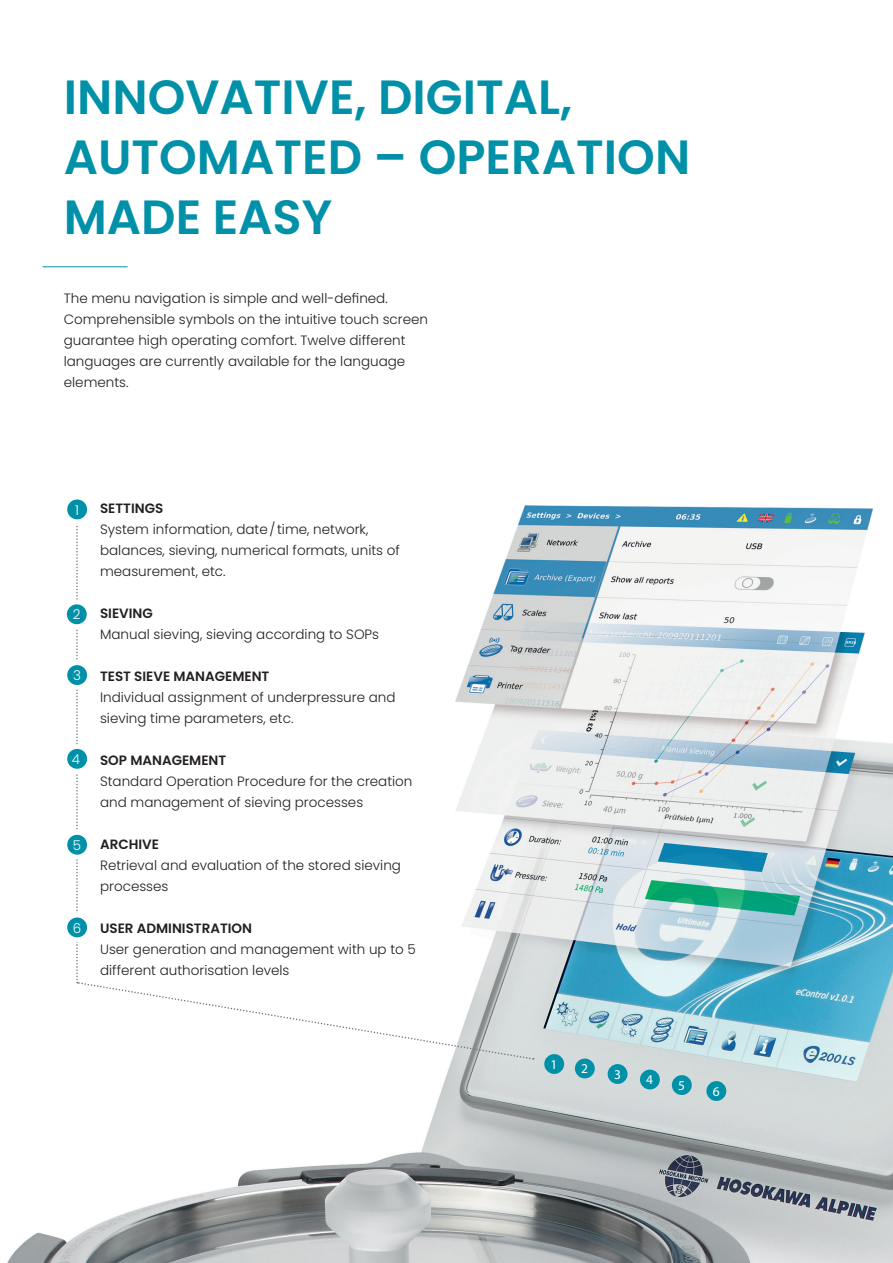
<style>
.page{position:relative;width:893px;height:1263px;background:#fff}
.page>*{position:absolute;margin:0;border:0;box-sizing:border-box;transform-origin:0 0}
.Headline_20pt{font:600 48px/60px "Poppins";color:#0091a9}
.Subhead_Copy{font:300 13.5px/21px "Poppins";color:#231f20}
.t1{font:13.5px "Myriad Pro";color:#fff}
.t2{font:300 13.5px "Poppins";color:#fff}
.s1{font-weight:600}
</style>
<div class="page">
<img style="left:7px;top:505px;width:886px;height:758px">
<div style="left:544px;top:1054px;width:20px;height:20px;background:#0091a9;border-radius:50%"></div>
<div style="left:575px;top:1058px;width:20px;height:20px;background:#0091a9;border-radius:50%"></div>
<div style="left:608px;top:1064px;width:19px;height:20px;background:#0091a9;border-radius:50%"></div>
<div style="left:640px;top:1069px;width:20px;height:20px;background:#0091a9;border-radius:50%"></div>
<div style="left:672px;top:1075px;width:20px;height:20px;background:#0091a9;border-radius:50%"></div>
<div style="left:706px;top:1081px;width:20px;height:20px;background:#0091a9;border-radius:50%"></div>
<svg style="left:76px;top:509px;width:458px;height:551px"></svg>
<svg style="left:65px;top:497px;width:24px;height:25px"></svg>
<div style="left:63px;top:495px;width:29px;height:29px;border:4px solid #fff;border-radius:50%"></div>
<svg style="left:65px;top:602px;width:24px;height:24px"></svg>
<div style="left:62px;top:600px;width:29px;height:29px;border:4px solid #fff;border-radius:50%"></div>
<svg style="left:65px;top:663px;width:24px;height:24px"></svg>
<div style="left:63px;top:661px;width:29px;height:28px;border:4px solid #fff;border-radius:50%"></div>
<svg style="left:65px;top:747px;width:24px;height:24px"></svg>
<div style="left:63px;top:744px;width:29px;height:29px;border:4px solid #fff;border-radius:50%"></div>
<svg style="left:65px;top:832px;width:24px;height:25px"></svg>
<div style="left:63px;top:830px;width:29px;height:29px;border:4px solid #fff;border-radius:50%"></div>
<svg style="left:65px;top:915px;width:24px;height:25px"></svg>
<div style="left:63px;top:913px;width:29px;height:29px;border:4px solid #fff;border-radius:50%"></div>
<hr style="left:43px;top:266px;width:85px;height:1px;background:#0091a9">
<p class="Headline_20pt" style="left:64px;top:68px;width:510px">INNOVATIVE, DIGITAL,</p>
<p class="Headline_20pt" style="left:64px;top:128px;width:628px">AUTOMATED – OPERATION<br>MADE EASY</p>
<p class="Subhead_Copy" style="left:64px;top:288px;width:366px">The menu navigation is simple and well-defined.<br>Comprehensible symbols on the intuitive touch screen guarantee high operating comfort. Twelve different languages are currently available for the language elements.</p>
<p class="t2" style="left:75px;top:502px;width:5px">1</p>
<p class="t2" style="left:73px;top:606px;width:9px">2</p>
<p class="t2" style="left:73px;top:668px;width:9px">3</p>
<p class="t2" style="left:72px;top:752px;width:10px">4</p>
<p class="t2" style="left:73px;top:837px;width:10px">5</p>
<p class="t2" style="left:73px;top:920px;width:10px">6</p>
<p class="Subhead_Copy" style="left:100px;top:498px;width:270px"><span class="s1">SETTINGS<br></span>System information, date/ time, network,</p>
<p class="Subhead_Copy" style="left:100px;top:540px;width:301px">balances, sieving, numerical formats, units of measurement, etc.</p>
<p class="Subhead_Copy" style="left:100px;top:603px;width:281px"><span class="s1">SIEVING<br></span>Manual sieving, sieving according to SOPs</p>
<p class="Subhead_Copy" style="left:100px;top:666px;width:297px"><span class="s1">TEST SIEVE MANAGEMENT<br></span>Individual assignment of underpressure and sieving time parameters, etc.</p>
<p class="Subhead_Copy" style="left:100px;top:750px;width:314px"><span class="s1">SOP MANAGEMENT<br></span>Standard Operation Procedure for the creation and management of sieving processes</p>
<p class="Subhead_Copy" style="left:100px;top:834px;width:302px"><span class="s1">ARCHIVE<br></span>Retrieval and evaluation of the stored sieving processes</p>
<p class="Subhead_Copy" style="left:100px;top:918px;width:317px"><span class="s1">USER ADMINISTRATION<br></span>User generation and management with up to 5 different authorisation levels</p>
<p class="t1" style="left:551px;top:1056px;width:8px">1</p>
<p class="t1" style="left:581px;top:1060px;width:8px">2</p>
<p class="t1" style="left:614px;top:1066px;width:8px">3</p>
<p class="t1" style="left:646px;top:1071px;width:8px">4</p>
<p class="t1" style="left:678px;top:1077px;width:8px">5</p>
<p class="t1" style="left:713px;top:1083px;width:8px">6</p>
</div>
